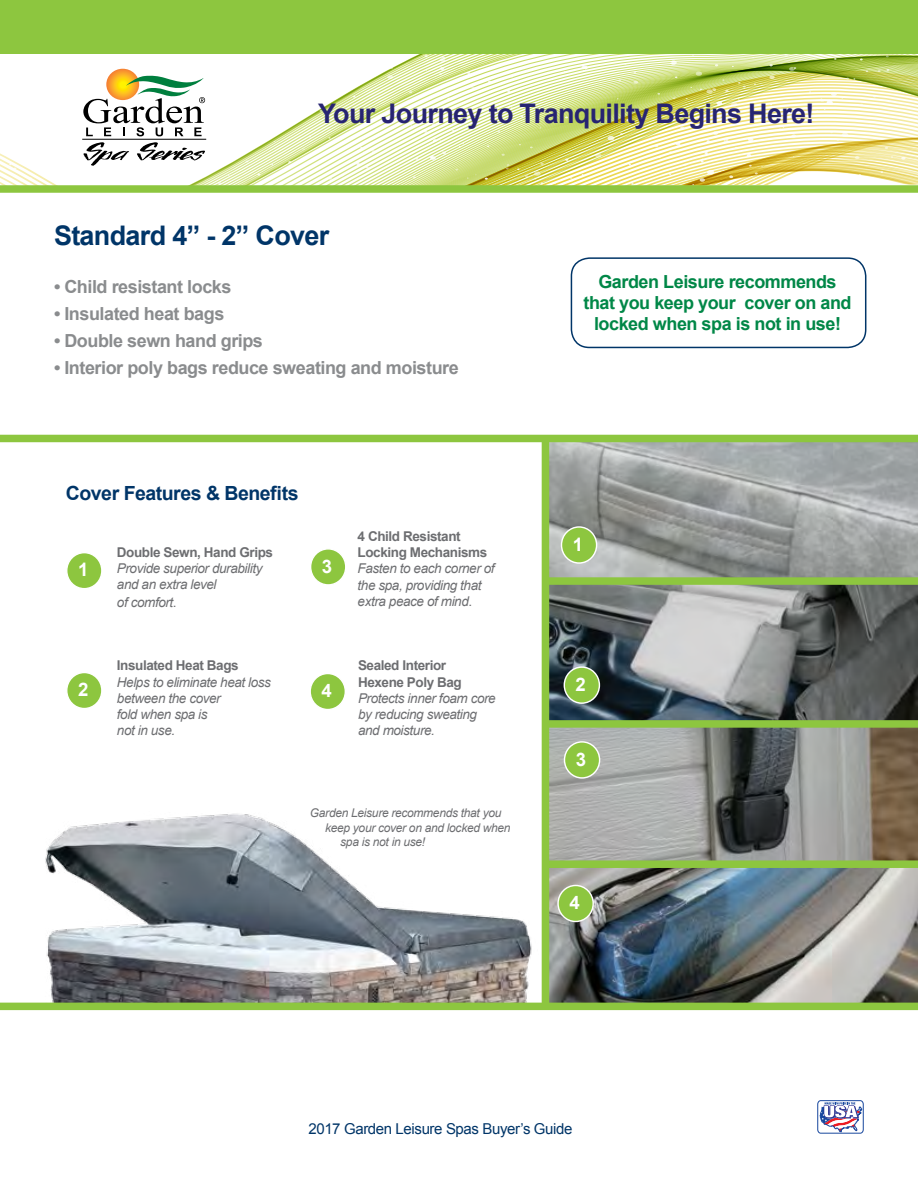
<style>
.page{position:relative;width:918px;height:1188px;background:#fff}
.page>*{position:absolute;margin:0;border:0;box-sizing:border-box;transform-origin:0 0}
.t1{font:700 27px "Arial";letter-spacing:-.025em;color:#272472}
.t2{font:700 27px "Arial";letter-spacing:-.025em;color:#003568}
.t3{font:700 19.5px "Arial";letter-spacing:-.025em;color:#003568}
.t4{font:700 18.6px "Arial";color:#fff}
.t5{font:700 18px "Arial";letter-spacing:-.025em;color:#8a8c8e}
.t6{font:700 18px/21px "Arial";letter-spacing:-.025em;color:#008747;text-align:center}
.t7{font:15px "Arial";letter-spacing:-.025em;color:#003568}
.t8{font:italic 13.5px/16.2px "Arial";letter-spacing:-.03em;color:#6d6e71}
.t9{font:700 13.5px/16.2px "Arial";letter-spacing:-.03em;color:#6d6e71}
.t10{font:italic 12px "Arial";letter-spacing:-.025em;color:#6d6e71}
.s1{font-style:normal}
</style>
<div class="page">
<svg style="left:0;top:54px;width:918px;height:131px"></svg>
<svg style="left:817px;top:1100px;width:47px;height:34px"></svg>
<div style="left:0;top:0;width:918px;height:54px;background:#8dc63f"></div>
<div style="left:0;top:185px;width:918px;height:8px;background:#8dc63f"></div>
<div style="left:571px;top:257px;width:295px;height:91px;border:2px solid #003568;border-radius:18px"></div>
<img style="left:30px;top:804px;width:512px;height:199px">
<img style="left:549px;top:442px;width:369px;height:135px">
<img style="left:549px;top:585px;width:369px;height:275px">
<img style="left:549px;top:868px;width:369px;height:135px">
<div style="left:547px;top:577px;width:371px;height:8px;background:#8dc63f"></div>
<div style="left:547px;top:720px;width:371px;height:8px;background:#8dc63f"></div>
<div style="left:547px;top:860px;width:371px;height:8px;background:#8dc63f"></div>
<div style="left:0;top:1003px;width:918px;height:7px;background:#8dc63f"></div>
<div style="left:0;top:435px;width:918px;height:7px;background:#8dc63f"></div>
<div style="left:542px;top:438px;width:7px;height:568px;background:#8dc63f"></div>
<div style="left:67px;top:553px;width:35px;height:36px;background:#8dc63f;border-radius:50%"></div>
<div style="left:66px;top:552px;width:37px;height:37px;border:1px solid #fff;border-radius:50%"></div>
<div style="left:561px;top:527px;width:36px;height:36px;background:#8dc63f;border-radius:50%"></div>
<div style="left:561px;top:526px;width:36px;height:38px;border:1px solid #fff;border-radius:50%"></div>
<div style="left:311px;top:549px;width:35px;height:36px;background:#8dc63f;border-radius:50%"></div>
<div style="left:310px;top:548px;width:36px;height:38px;border:1px solid #fff;border-radius:50%"></div>
<div style="left:564px;top:742px;width:36px;height:36px;background:#8dc63f;border-radius:50%"></div>
<div style="left:564px;top:741px;width:36px;height:38px;border:1px solid #fff;border-radius:50%"></div>
<div style="left:67px;top:673px;width:35px;height:36px;background:#8dc63f;border-radius:50%"></div>
<div style="left:66px;top:672px;width:37px;height:37px;border:1px solid #fff;border-radius:50%"></div>
<div style="left:564px;top:667px;width:35px;height:36px;background:#8dc63f;border-radius:50%"></div>
<div style="left:564px;top:666px;width:36px;height:38px;border:1px solid #fff;border-radius:50%"></div>
<div style="left:310px;top:674px;width:35px;height:36px;background:#8dc63f;border-radius:50%"></div>
<div style="left:309px;top:673px;width:37px;height:37px;border:1px solid #fff;border-radius:50%"></div>
<div style="left:558px;top:885px;width:35px;height:37px;background:#8dc63f;border-radius:50%"></div>
<div style="left:557px;top:885px;width:37px;height:37px;border:1px solid #fff;border-radius:50%"></div>
<h1 class="t1" style="left:318px;top:99px;width:498px">Your Journey to Tranquility Begins Here!</h1>
<h1 class="t2" style="left:54px;top:221px;width:277px">Standard 4” - 2” Cover</h1>
<h3 class="t5" style="left:54px;top:276px;width:179px">• Child resistant locks</h3>
<h3 class="t5" style="left:54px;top:303px;width:172px">• Insulated heat bags</h3>
<h3 class="t5" style="left:54px;top:330px;width:210px">• Double sewn hand grips</h3>
<h3 class="t5" style="left:54px;top:357px;width:406px">• Interior poly bags reduce sweating and moisture</h3>
<h2 class="t3" style="left:66px;top:482px;width:234px">Cover Features &amp; Benefits</h2>
<h3 class="t4" style="left:78px;top:559px;width:12px">1</h3>
<p class="t9" style="left:117px;top:544px;width:158px">Double Sewn, Hand Grips</p>
<p class="t8" style="left:117px;top:560px;width:147px">Provide superior durability and an extra level</p>
<p class="t8" style="left:117px;top:594px;width:61px">of comfort<span class="s1">.</span></p>
<h3 class="t4" style="left:322px;top:556px;width:12px">3</h3>
<p class="t9" style="left:358px;top:528px;width:131px">4 Child Resistant<br>Locking Mechanisms</p>
<p class="t8" style="left:358px;top:561px;width:139px">Fasten to each corner of the spa, providing that extra peace of mind<span class="s1">.</span></p>
<h3 class="t6" style="left:583px;top:271px;width:270px">Garden Leisure recommends that you keep your cover on and locked when spa is not in use!</h3>
<h3 class="t4" style="left:573px;top:534px;width:12px">1</h3>
<p class="t9" style="left:358px;top:658px;width:105px">Sealed Interior<br>Hexene Poly Bag</p>
<p class="t8" style="left:358px;top:690px;width:139px">Protects inner foam core by reducing sweating and moisture.</p>
<p class="t9" style="left:117px;top:658px;width:123px">Insulated Heat Bags</p>
<p class="t8" style="left:117px;top:674px;width:156px">Helps to eliminate heat loss between the cover<br>fold when spa is<br>not in use.</p>
<h3 class="t4" style="left:78px;top:679px;width:12px">2</h3>
<h3 class="t4" style="left:576px;top:674px;width:12px">2</h3>
<h3 class="t4" style="left:322px;top:680px;width:12px">4</h3>
<p class="t10" style="left:310px;top:806px;width:193px">Garden Leisure recommends that you</p>
<p class="t10" style="left:325px;top:821px;width:187px">keep your cover on and locked when</p>
<p class="t10" style="left:340px;top:835px;width:86px">spa is not in use!</p>
<h3 class="t4" style="left:576px;top:749px;width:12px">3</h3>
<h3 class="t4" style="left:569px;top:892px;width:12px">4</h3>
<p class="t7" style="left:308px;top:1121px;width:266px">2017 Garden Leisure Spas Buyer’s Guide</p>
</div>
